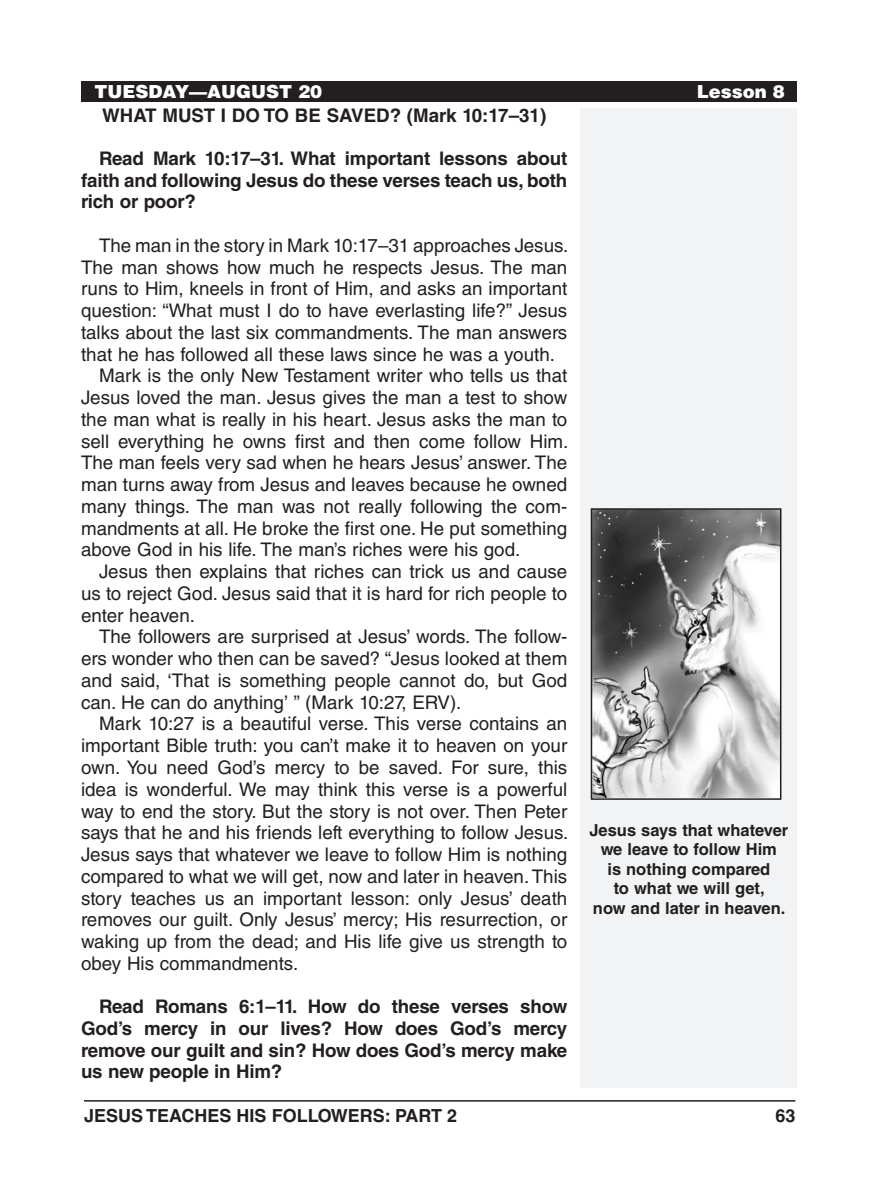
<style>
.page{position:relative;width:878px;height:1202px;background:#fff}
.page>*{position:absolute;margin:0;border:0;box-sizing:border-box;transform-origin:0 0}
.Body_Text{font:18.75px/21.8px "Helvetica LT Std";color:#231f20;text-align:justify}
.Body_Text_SpaceBefor{font:18.75px/21.8px "Helvetica LT Std";color:#231f20;text-align:justify}
.Body_Text_Bold_Space{font:700 18.75px/21.8px "Helvetica LT Std";letter-spacing:-.01em;color:#231f20;text-align:justify}
.Subheadings{font:700 18.75px "Helvetica LT Std";color:#231f20}
.t1{font:700 18px "Helvetica LT Std";color:#231f20}
.Running_Head_-_Right{font:900 18px "Helvetica LT Std";color:#fff}
.Image_Captions{font:700 16.5px/19.5px "Helvetica LT Std";color:#231f20;text-align:center}
</style>
<div class="page">
<hr style="left:84px;top:1100px;width:711px;height:1px;background:#231f20">
<div style="left:580px;top:108px;width:216px;height:979px;background:#f2f3f4"></div>
<div style="left:81px;top:81px;width:715px;height:20px;background:#231f20"></div>
<img style="left:593px;top:511px;width:185px;height:286px">
<div style="left:590px;top:508px;width:191px;height:292px;border:2px solid #231f20"></div>
<p class="Running_Head_-_Right" style="left:95px;top:79px;width:229px">TUESDAY—AUGUST 20</p>
<p class="Running_Head_-_Right" style="left:696px;top:79px;width:90px">Lesson 8</p>
<p class="Subheadings" style="left:102px;top:103px;width:445px">WHAT MUST I DO TO BE SAVED? (Mark 10:17–31)</p>
<p class="Body_Text_Bold_Space" style="left:81px;top:147px;width:488px;text-indent:18px">Read Mark 10:17–31. What important lessons about faith and following Jesus do these verses teach us, both rich or poor?</p>
<p class="Body_Text_SpaceBefor" style="left:81px;top:234px;width:489px;text-indent:18px">The man in the story in Mark 10:17–31 approaches Jesus.<br>The man shows how much he respects Jesus. The man runs to Him, kneels in front of Him, and asks an important question: “What must I do to have everlasting life?” Jesus talks about the last six commandments. The man answers that he has followed all these laws since he was a youth.</p>
<p class="Body_Text" style="left:81px;top:365px;width:489px;text-indent:18px">Mark is the only New Testament writer who tells us that Jesus loved the man. Jesus gives the man a test to show the man what is really in his heart. Jesus asks the man to sell everything he owns first and then come follow Him.<br>The man feels very sad when he hears Jesus’ answer. The man turns away from Jesus and leaves because he owned many things. The man was not really following the com&shy;mandments at all. He broke the first one. He put something above God in his life. The man’s riches were his god.</p>
<p class="Body_Text" style="left:81px;top:560px;width:488px;text-indent:18px">Jesus then explains that riches can trick us and cause us to reject God. Jesus said that it is hard for rich people to enter heaven.</p>
<p class="Body_Text" style="left:81px;top:626px;width:488px;text-indent:18px">The followers are surprised at Jesus’ words. The follow&shy;ers wonder who then can be saved? “Jesus looked at them and said, ‘That is something people cannot do, but God can. He can do anything’ ” (Mark 10:27, ERV).</p>
<p class="Body_Text" style="left:81px;top:713px;width:489px;text-indent:18px">Mark 10:27 is a beautiful verse. This verse contains an important Bible truth: you can’t make it to heaven on your own. You need God’s mercy to be saved. For sure, this idea is wonderful. We may think this verse is a powerful way to end the story. But the story is not over. Then Peter says that he and his friends left everything to follow Jesus.<br>Jesus says that whatever we leave to follow Him is nothing compared to what we will get, now and later in heaven. This story teaches us an important lesson: only Jesus’ death removes our guilt. Only Jesus’ mercy; His resurrection, or waking up from the dead; and His life give us strength to obey His commandments.</p>
<p class="Body_Text_Bold_Space" style="left:81px;top:995px;width:488px;text-indent:18px">Read Romans 6:1–11. How do these verses show God’s mercy in our lives? How does God’s mercy remove our guilt and sin? How does God’s mercy make us new people in Him?</p>
<p class="Image_Captions" style="left:589px;top:820px;width:200px">Jesus says that whatever we leave to follow Him</p>
<p class="Image_Captions" style="left:607px;top:859px;width:164px">is nothing compared</p>
<p class="Image_Captions" style="left:613px;top:878px;width:152px">to what we will get,</p>
<p class="Image_Captions" style="left:593px;top:898px;width:194px">now and later in heaven.</p>
<p class="t1" style="left:84px;top:1104px;width:374px">JESUS TEACHES HIS FOLLOWERS: PART 2</p>
<p class="t1" style="left:775px;top:1104px;width:22px">63</p>
</div>
